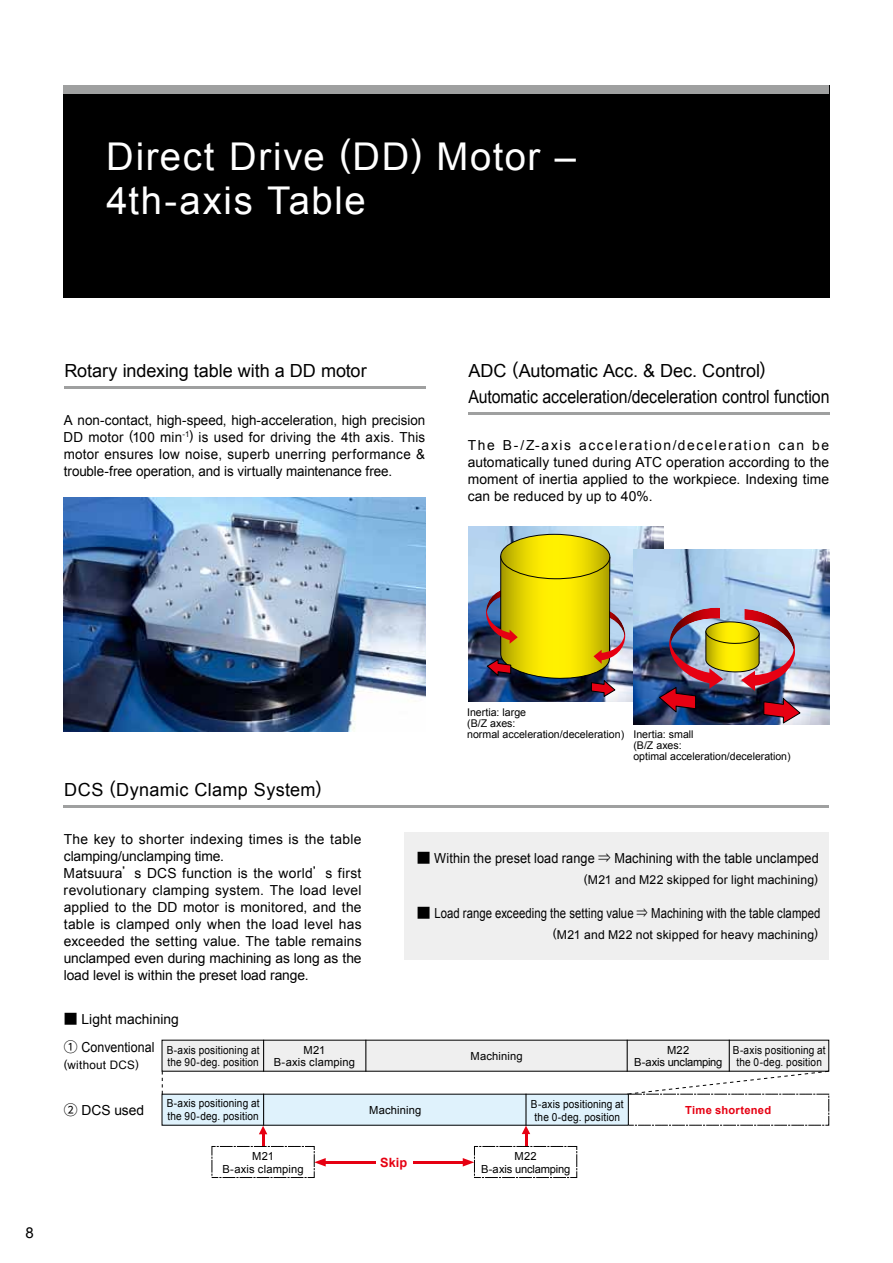
<style>
.page{position:relative;width:893px;height:1263px;background:#fff}
.page>*{position:absolute;margin:0;border:0;box-sizing:border-box;transform-origin:0 0}
.t1{font:38.25px/44.7px "Arial";letter-spacing:.04em;color:#fff}
.t2{font:18px/25.5px "Arial";letter-spacing:-.005em;color:#000}
.t3{font:18px "Arial";letter-spacing:.02em;color:#000}
.t4{font:15px "Arial";color:#000}
.t5{font:13.8px/17px "Arial";letter-spacing:.005em;color:#000;text-align:justify}
.t6{font:13.8px "Arial";letter-spacing:.005em;color:#000;scale:.82 1}
.t7{font:13.8px "Arial";letter-spacing:.005em;color:#000;scale:.92 1}
.t8{font:13.8px "Arial";letter-spacing:.005em;color:#000;scale:.9 1}
.t9{font:700 12.75px "Arial";color:#e60012}
.t10{font:12.15px "Arial";letter-spacing:.01em;color:#000}
.t11{font:11.7px "Arial";letter-spacing:.025em;color:#000}
.t12{font:11.1px/12.8px "Arial";letter-spacing:.015em;color:#000;scale:.9 1}
.t13{font:11.1px/12.8px "Arial";letter-spacing:.015em;color:#000;text-align:center}
.t14{font:11.1px/12.8px "Arial";letter-spacing:-.02em;color:#000;text-align:center}
.t15{font:11.1px/12.8px "Arial";letter-spacing:-.015em;color:#000;text-align:center}
.t16{font:700 11.1px "Arial";letter-spacing:.02em;color:#e60012}
.t17{font:10.65px "Arial";color:#000}
.s1{font-family:"UD Shin Go NT Pro"}
.s2{font-family:"UD Shin Go NT Pro";font-weight:300}
</style>
<div class="page">
<div style="left:64px;top:85px;width:765px;height:213px;background:#000"></div>
<div style="left:64px;top:85px;width:765px;height:9px;background:#9fa0a0"></div>
<hr style="left:64px;top:386px;width:361px;height:3px;background:#9fa0a0">
<hr style="left:468px;top:412px;width:361px;height:3px;background:#9fa0a0">
<img style="left:64px;top:497px;width:361px;height:234px">
<img style="left:468px;top:527px;width:196px;height:174px">
<img style="left:634px;top:549px;width:195px;height:175px">
<img style="left:659px;top:608px;width:141px;height:115px">
<img style="left:486px;top:534px;width:139px;height:168px">
<hr style="left:64px;top:805px;width:765px;height:2px;background:#9fa0a0">
<div style="left:404px;top:832px;width:425px;height:127px;background:#efefef"></div>
<div style="left:162px;top:1040px;width:667px;height:31px;background:#efefef"></div>
<div style="left:162px;top:1094px;width:466px;height:31px;background:#dff2fc"></div>
<hr style="left:263px;top:1040px;width:1px;height:31px;background:#000">
<hr style="left:263px;top:1094px;width:1px;height:31px;background:#000">
<hr style="left:525px;top:1094px;width:1px;height:31px;background:#000">
<hr style="left:365px;top:1040px;width:1px;height:31px;background:#000">
<hr style="left:627px;top:1040px;width:1px;height:31px;background:#000">
<svg style="left:162px;top:1071px;width:1px;height:23px"></svg>
<svg style="left:628px;top:1071px;width:201px;height:23px"></svg>
<hr style="left:324px;top:1161px;width:52px;height:3px;background:#e60012">
<svg style="left:315px;top:1158px;width:11px;height:8px"></svg>
<hr style="left:413px;top:1161px;width:56px;height:3px;background:#e60012">
<svg style="left:463px;top:1158px;width:11px;height:8px"></svg>
<svg style="left:259px;top:1126px;width:8px;height:20px"></svg>
<svg style="left:522px;top:1125px;width:8px;height:21px"></svg>
<div style="left:211px;top:1146px;width:104px;height:32px;border:1px dashed #000"></div>
<div style="left:474px;top:1146px;width:103px;height:32px;border:1px dashed #000"></div>
<hr style="left:729px;top:1040px;width:1px;height:31px;background:#000">
<h1 class="t1" style="left:106px;top:137px;width:471px">Direct Drive (DD) Motor –<br>4th-axis Table</h1>
<h2 class="t2" style="left:64px;top:360px;width:304px">Rotary indexing table with a DD motor</h2>
<p class="t5" style="left:64px;top:412px;width:363px">A non-contact, high-speed, high-acceleration, high precision DD motor (100 min<sup>-1</sup>) is used for driving the 4th axis. This motor ensures low noise, superb unerring performance &amp; trouble-free operation, and is virtually maintenance free.</p>
<h2 class="t2" style="left:468px;top:360px;width:363px">ADC<span class="s1">（</span>Automatic Acc. &amp; Dec. Control<span class="s1">）<br></span>Automatic acceleration/deceleration control function</h2>
<p class="t5" style="left:468px;top:438px;width:363px">The B-/Z-axis acceleration/deceleration can be automatically tuned during ATC operation according to the moment of inertia applied to the workpiece. Indexing time can be reduced by up to 40%.</p>
<p class="t4" style="left:26px;top:1226px;width:10px">8</p>
<h2 class="t3" style="left:64px;top:783px;width:271px">DCS<span class="s1">（</span>Dynamic Clamp System<span class="s1">）</span></h2>
<p class="t5" style="left:64px;top:831px;width:300px;text-align:left">The key to shorter indexing times is the table clamping/unclamping time.<br>Matsuura<span class="s2">’</span>s DCS function is the world<span class="s2">’</span>s first revolutionary clamping system. The load level applied to the DD motor is monitored, and the table is clamped only when the load level has exceeded the setting value. The table remains unclamped even during machining as long as the load level is within the preset load range.</p>
<p class="t5" style="left:64px;top:1012px;width:117px"><span class="s2">■</span> Light machining</p>
<p class="t17" style="left:467px;top:708px;width:61px">Inertia: large</p>
<p class="t17" style="left:467px;top:719px;width:50px">(B/Z axes:</p>
<p class="t17" style="left:467px;top:730px;width:228px">normal acceleration/deceleration) Inertia: small</p>
<p class="t17" style="left:633px;top:741px;width:50px">(B/Z axes:</p>
<p class="t17" style="left:633px;top:752px;width:159px">optimal acceleration/deceleration)</p>
<p class="t7" style="left:417px;top:853px;width:439px"><span class="s2">■</span> Within the preset load range <span class="s2">⇒</span> Machining with the table unclamped</p>
<p class="t10" style="left:584px;top:875px;width:236px">(M21 and M22 skipped for light machining)</p>
<p class="t6" style="left:417px;top:907px;width:494px"><span class="s2">■</span> Load range exceeding the setting value <span class="s2">⇒</span> Machining with the table clamped</p>
<p class="t10" style="left:553px;top:929px;width:267px">(M21 and M22 not skipped for heavy machining)</p>
<p class="t8" style="left:64px;top:1042px;width:102px"><span class="s1">①</span> Conventional</p>
<p class="t11" style="left:64px;top:1060px;width:76px">(without DCS)</p>
<p class="t5" style="left:64px;top:1103px;width:82px"><span class="s1">②</span> DCS used</p>
<p class="t13" style="left:274px;top:1044px;width:83px">M21<br>B-axis clamping</p>
<p class="t14" style="left:634px;top:1044px;width:90px">M22<br>B-axis unclamping</p>
<p class="t12" style="left:167px;top:1044px;width:105px">B-axis positioning at the 90-deg. position</p>
<p class="t12" style="left:167px;top:1098px;width:105px">B-axis positioning at the 90-deg. position</p>
<p class="t12" style="left:531px;top:1098px;width:105px;text-align:center">B-axis positioning at the 0-deg. position</p>
<p class="t16" style="left:685px;top:1106px;width:87px">Time shortened</p>
<p class="t9" style="left:380px;top:1157px;width:29px">Skip</p>
<p class="t12" style="left:733px;top:1044px;width:105px;text-align:center">B-axis positioning at the 0-deg. position</p>
<p class="t13" style="left:471px;top:1050px;width:54px">Machining</p>
<p class="t13" style="left:369px;top:1105px;width:54px">Machining</p>
<p class="t13" style="left:222px;top:1150px;width:83px">M21<br>B-axis clamping</p>
<p class="t15" style="left:481px;top:1150px;width:91px">M22<br>B-axis unclamping</p>
</div>
